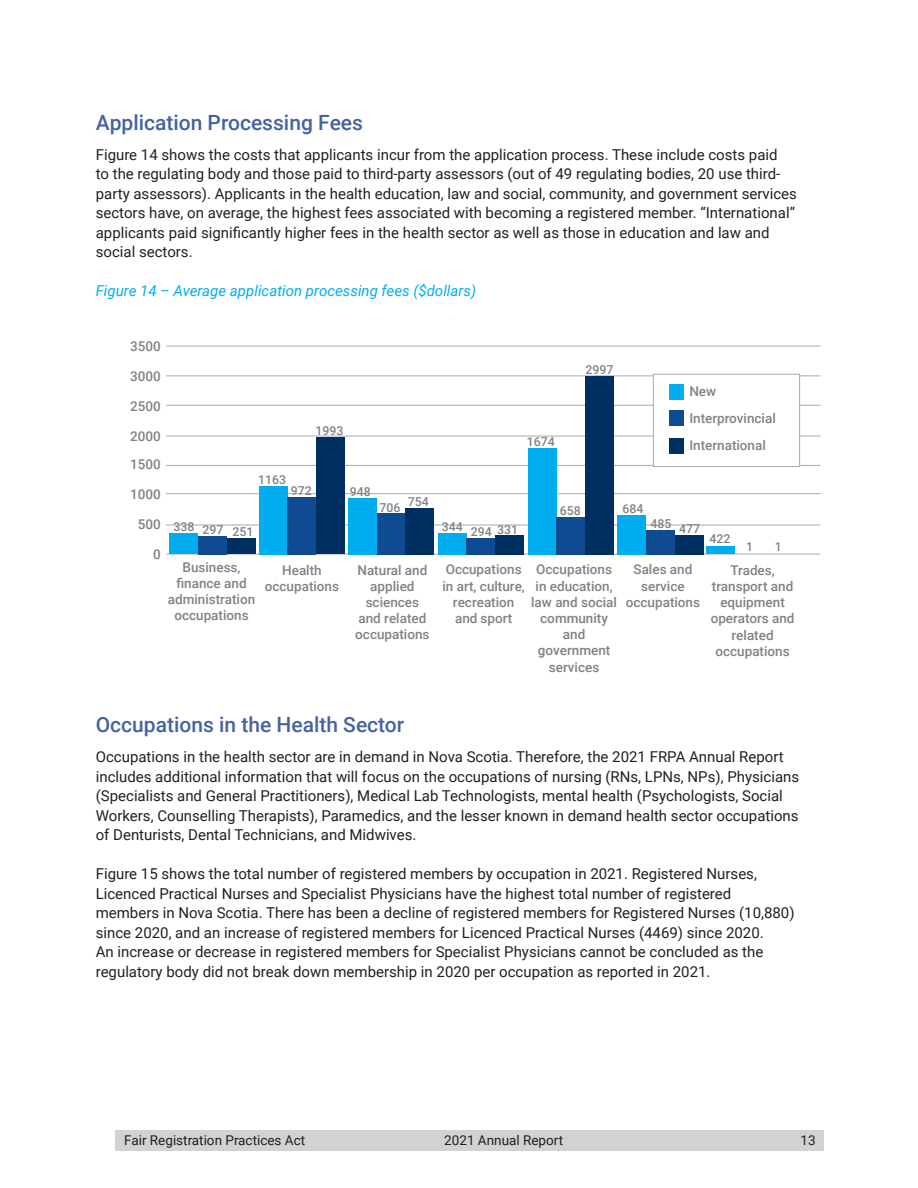
<style>
.page{position:relative;width:918px;height:1188px;background:#fff}
.page>*{position:absolute;margin:0;border:0;box-sizing:border-box;transform-origin:0 0}
.Subhead-_Roboto_Ligh{font:500 21px "Roboto";color:#4663a1}
.Body_Text{font:15px/19.5px "Roboto";color:#231f20}
.Figure_-_Blue{font:italic 15px "Roboto";color:#00aeef}
.Chart_Subhead{font:500 13.5px/16.2px "Roboto";color:#808285;text-align:center}
.t1{font:13.5px "Roboto";color:#231f20}
.Chart_Subhead-2{font:500 12.3px "Roboto";color:#808285}
</style>
<div class="page">
<div style="left:115px;top:1130px;width:709px;height:21px;background:#d1d2d4"></div>
<hr style="left:166px;top:405px;width:655px;height:1px;background:#a8a9ad">
<hr style="left:166px;top:436px;width:655px;height:1px;background:#a8a9ad">
<hr style="left:166px;top:465px;width:655px;height:1px;background:#a8a9ad">
<hr style="left:166px;top:376px;width:655px;height:1px;background:#a8a9ad">
<hr style="left:166px;top:493px;width:655px;height:1px;background:#a8a9ad">
<hr style="left:166px;top:525px;width:655px;height:1px;background:#a8a9ad">
<hr style="left:166px;top:346px;width:655px;height:1px;background:#a8a9ad">
<hr style="left:166px;top:554px;width:655px;height:1px;background:#a8a9ad">
<div style="left:653px;top:374px;width:147px;height:93px;background:#fff;border:1px solid #a8a9ad"></div>
<div style="left:669px;top:384px;width:15px;height:15px;background:#00aeef"></div>
<div style="left:669px;top:410px;width:15px;height:15px;background:#0f4b92"></div>
<div style="left:669px;top:438px;width:15px;height:15px;background:#003062"></div>
<div style="left:170px;top:533px;width:28px;height:21px;background:#00aeef"></div>
<div style="left:198px;top:536px;width:29px;height:18px;background:#0f4b92"></div>
<div style="left:227px;top:539px;width:29px;height:15px;background:#003062"></div>
<div style="left:348px;top:498px;width:29px;height:57px;background:#00aeef"></div>
<div style="left:377px;top:514px;width:28px;height:41px;background:#0f4b92"></div>
<div style="left:405px;top:508px;width:29px;height:47px;background:#003062"></div>
<div style="left:438px;top:534px;width:28px;height:21px;background:#00aeef"></div>
<div style="left:466px;top:538px;width:29px;height:17px;background:#0f4b92"></div>
<div style="left:495px;top:535px;width:29px;height:20px;background:#003062"></div>
<div style="left:528px;top:448px;width:28px;height:107px;background:#00aeef"></div>
<div style="left:556px;top:517px;width:29px;height:38px;background:#0f4b92"></div>
<div style="left:585px;top:377px;width:29px;height:178px;background:#003062"></div>
<div style="left:617px;top:515px;width:29px;height:40px;background:#00aeef"></div>
<div style="left:646px;top:530px;width:29px;height:25px;background:#0f4b92"></div>
<div style="left:675px;top:535px;width:29px;height:20px;background:#003062"></div>
<div style="left:259px;top:486px;width:29px;height:68px;background:#00aeef"></div>
<div style="left:316px;top:437px;width:29px;height:117px;background:#003062"></div>
<div style="left:287px;top:497px;width:29px;height:57px;background:#0f4b92"></div>
<div style="left:706px;top:546px;width:29px;height:8px;background:#00aeef"></div>
<p class="Subhead-_Roboto_Ligh" style="left:96px;top:107px;width:269px">Application Processing Fees</p>
<p class="Body_Text" style="left:96px;top:144px;width:703px">Figure 14 shows the costs that applicants incur from the application process. These include costs paid<br>to the regulating body and those paid to third-party assessors (out of 49 regulating bodies, 20 use third&shy;party assessors). Applicants in the health education, law and social, community, and government services sectors have, on average, the highest fees associated with becoming a registered member. “International” applicants paid significantly higher fees in the health sector as well as those in education and law and social sectors.</p>
<p class="Figure_-_Blue" style="left:96px;top:281px;width:382px">Figure 14 – Average application processing fees ($dollars)</p>
<p class="Chart_Subhead" style="left:130px;top:337px;width:32px">3500</p>
<p class="Chart_Subhead" style="left:130px;top:367px;width:32px">3000</p>
<p class="Chart_Subhead" style="left:130px;top:397px;width:32px">2500</p>
<p class="Chart_Subhead" style="left:130px;top:427px;width:32px">2000</p>
<p class="Chart_Subhead" style="left:130px;top:456px;width:32px">1500</p>
<p class="Chart_Subhead" style="left:130px;top:486px;width:32px">1000</p>
<p class="Chart_Subhead" style="left:138px;top:516px;width:25px">500</p>
<p class="Chart_Subhead" style="left:153px;top:546px;width:9px">0</p>
<p class="Chart_Subhead-2" style="left:316px;top:422px;width:29px">1993</p>
<p class="Chart_Subhead-2" style="left:258px;top:471px;width:29px">1163</p>
<p class="Chart_Subhead-2" style="left:291px;top:482px;width:22px">972</p>
<p class="Chart_Subhead-2" style="left:350px;top:483px;width:22px">948</p>
<p class="Chart_Subhead-2" style="left:380px;top:499px;width:22px">706</p>
<p class="Chart_Subhead-2" style="left:408px;top:493px;width:22px">754</p>
<p class="Chart_Subhead-2" style="left:173px;top:518px;width:22px">338</p>
<p class="Chart_Subhead-2" style="left:203px;top:521px;width:22px">297</p>
<p class="Chart_Subhead-2" style="left:232px;top:523px;width:22px">251</p>
<p class="Chart_Subhead" style="left:182px;top:558px;width:60px">Business,</p>
<p class="Chart_Subhead" style="left:176px;top:574px;width:72px">finance and</p>
<p class="Chart_Subhead" style="left:168px;top:591px;width:89px">administration</p>
<p class="Chart_Subhead" style="left:174px;top:607px;width:76px">occupations</p>
<p class="Chart_Subhead" style="left:282px;top:561px;width:41px">Health</p>
<p class="Chart_Subhead" style="left:265px;top:578px;width:76px">occupations</p>
<p class="Chart_Subhead" style="left:357px;top:561px;width:71px">Natural and</p>
<p class="Chart_Subhead" style="left:370px;top:577px;width:46px">applied</p>
<p class="Chart_Subhead" style="left:366px;top:594px;width:55px">sciences</p>
<p class="Chart_Subhead" style="left:358px;top:610px;width:69px">and related</p>
<p class="Chart_Subhead" style="left:355px;top:626px;width:76px">occupations</p>
<p class="Chart_Subhead-2" style="left:586px;top:361px;width:29px">2997</p>
<p class="Chart_Subhead-2" style="left:527px;top:433px;width:29px">1674</p>
<p class="Chart_Subhead-2" style="left:560px;top:502px;width:22px">658</p>
<p class="Chart_Subhead-2" style="left:622px;top:500px;width:22px">684</p>
<p class="Chart_Subhead" style="left:689px;top:383px;width:28px">New</p>
<p class="Chart_Subhead" style="left:689px;top:410px;width:88px">Interprovincial</p>
<p class="Chart_Subhead" style="left:689px;top:437px;width:78px">International</p>
<p class="Chart_Subhead-2" style="left:442px;top:518px;width:22px">344</p>
<p class="Chart_Subhead-2" style="left:497px;top:521px;width:22px">331</p>
<p class="Chart_Subhead" style="left:446px;top:561px;width:77px">Occupations</p>
<p class="Chart_Subhead" style="left:442px;top:577px;width:84px">in art, culture,</p>
<p class="Chart_Subhead" style="left:453px;top:593px;width:63px;text-align:left">recreation and sport</p>
<p class="Chart_Subhead-2" style="left:471px;top:523px;width:22px">294</p>
<p class="Chart_Subhead" style="left:536px;top:561px;width:77px">Occupations</p>
<p class="Chart_Subhead" style="left:536px;top:577px;width:79px">in education,</p>
<p class="Chart_Subhead" style="left:531px;top:593px;width:87px">law and social</p>
<p class="Chart_Subhead" style="left:540px;top:610px;width:69px">community and</p>
<p class="Chart_Subhead" style="left:538px;top:642px;width:74px">government services</p>
<p class="Chart_Subhead-2" style="left:651px;top:515px;width:22px">485</p>
<p class="Chart_Subhead-2" style="left:679px;top:520px;width:22px">477</p>
<p class="Chart_Subhead" style="left:634px;top:561px;width:60px">Sales and</p>
<p class="Chart_Subhead" style="left:641px;top:577px;width:45px">service</p>
<p class="Chart_Subhead" style="left:626px;top:593px;width:76px">occupations</p>
<p class="Chart_Subhead-2" style="left:710px;top:530px;width:22px">422</p>
<p class="Chart_Subhead-2" style="left:746px;top:538px;width:8px">1</p>
<p class="Chart_Subhead-2" style="left:775px;top:538px;width:8px">1</p>
<p class="Chart_Subhead" style="left:730px;top:561px;width:46px">Trades,</p>
<p class="Chart_Subhead" style="left:712px;top:578px;width:83px">transport and</p>
<p class="Chart_Subhead" style="left:720px;top:594px;width:66px">equipment</p>
<p class="Chart_Subhead" style="left:711px;top:610px;width:85px">operators and</p>
<p class="Chart_Subhead" style="left:732px;top:626px;width:44px">related</p>
<p class="Chart_Subhead" style="left:715px;top:642px;width:76px">occupations</p>
<p class="Subhead-_Roboto_Ligh" style="left:96px;top:710px;width:310px">Occupations in the Health Sector</p>
<p class="Body_Text" style="left:96px;top:747px;width:705px">Occupations in the health sector are in demand in Nova Scotia. Therefore, the 2021 FRPA Annual Report includes additional information that will focus on the occupations of nursing (RNs, LPNs, NPs), Physicians (Specialists and General Practitioners), Medical Lab Technologists, mental health (Psychologists, Social Workers, Counselling Therapists), Paramedics, and the lesser known in demand health sector occupations of Denturists, Dental Technicians, and Midwives.</p>
<p class="Body_Text" style="left:96px;top:864px;width:700px">Figure 15 shows the total number of registered members by occupation in 2021. Registered Nurses, Licenced Practical Nurses and Specialist Physicians have the highest total number of registered members in Nova Scotia. There has been a decline of registered members for Registered Nurses (10,880) since 2020, and an increase of registered members for Licenced Practical Nurses (4469) since 2020.<br>An increase or decrease in registered members for Specialist Physicians cannot be concluded as the regulatory body did not break down membership in 2020 per occupation as reported in 2021.</p>
<p class="t1" style="left:124px;top:1130px;width:183px">Fair Registration Practices Act</p>
<p class="t1" style="left:444px;top:1130px;width:120px">2021 Annual Report</p>
<p class="t1" style="left:801px;top:1130px;width:17px">13</p>
</div>
